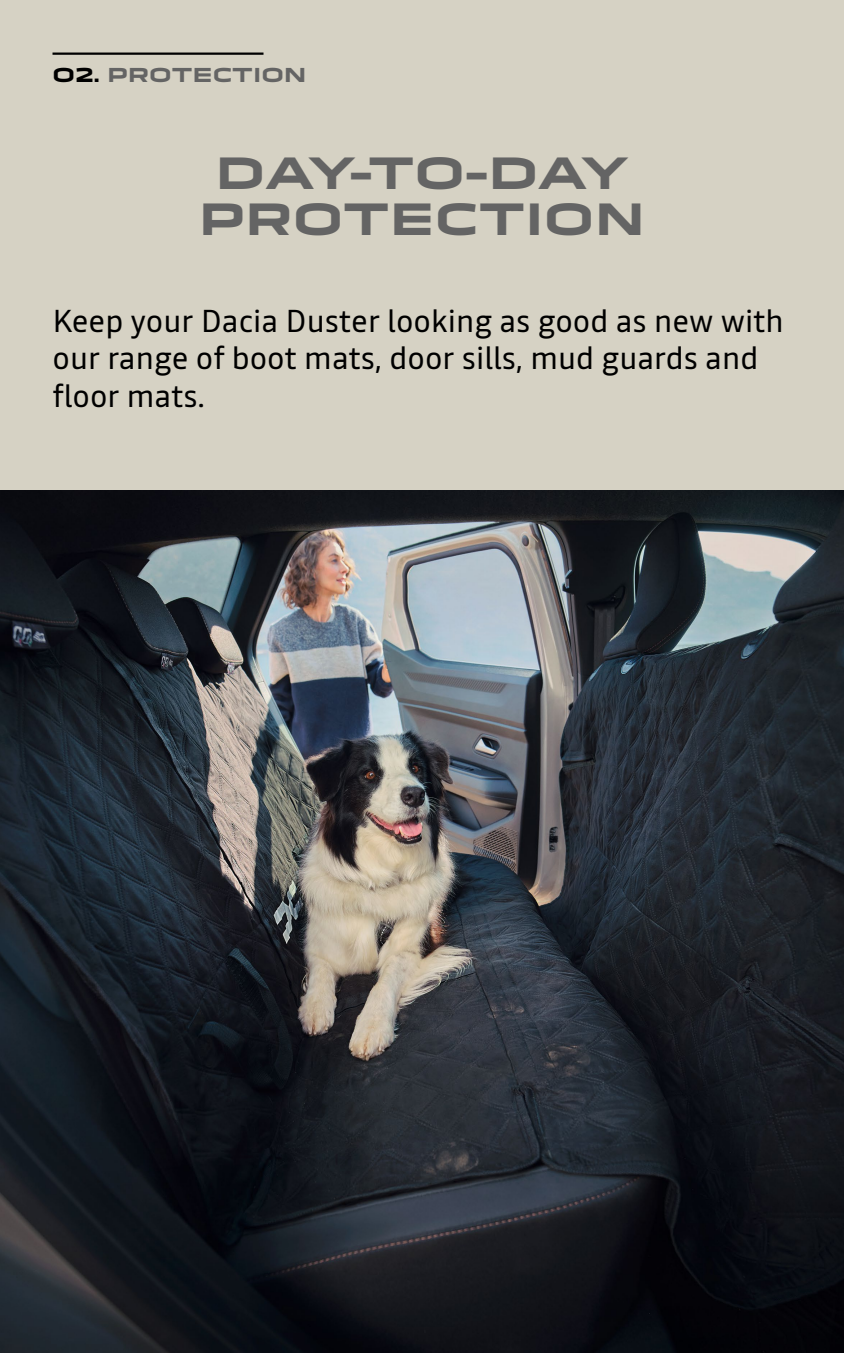
<style>
.page{position:relative;width:844px;height:1353px;background:#fff}
.page>*{position:absolute;margin:0;border:0;box-sizing:border-box;transform-origin:0 0}
.t1{font:700 42px/45.8px "Dacia Block Extended";color:#646464;text-align:center}
.t2{font:31.5px/37.5px "Read";color:#000}
.t3{font:700 18.75px "Dacia Block Extended";color:#646464}
.s1{color:#000}
</style>
<div class="page">
<div style="left:0;top:0;width:844px;height:1352px;background:#d6d2c4"></div>
<hr style="left:52px;top:52px;width:211px;height:3px;background:#000">
<img style="left:0;top:490px;width:844px;height:862px">
<p class="t3" style="left:52px;top:65px;width:256px"><span class="s1">O2.</span> PROTECTION</p>
<h1 class="t1" style="left:198px;top:151px;width:448px">DAY-TO-DAY<br>PROTECTION</h1>
<p class="t2" style="left:52px;top:301px;width:733px">Keep your Dacia Duster looking as good as new with our range of boot mats, door sills, mud guards and floor mats.</p>
</div>
